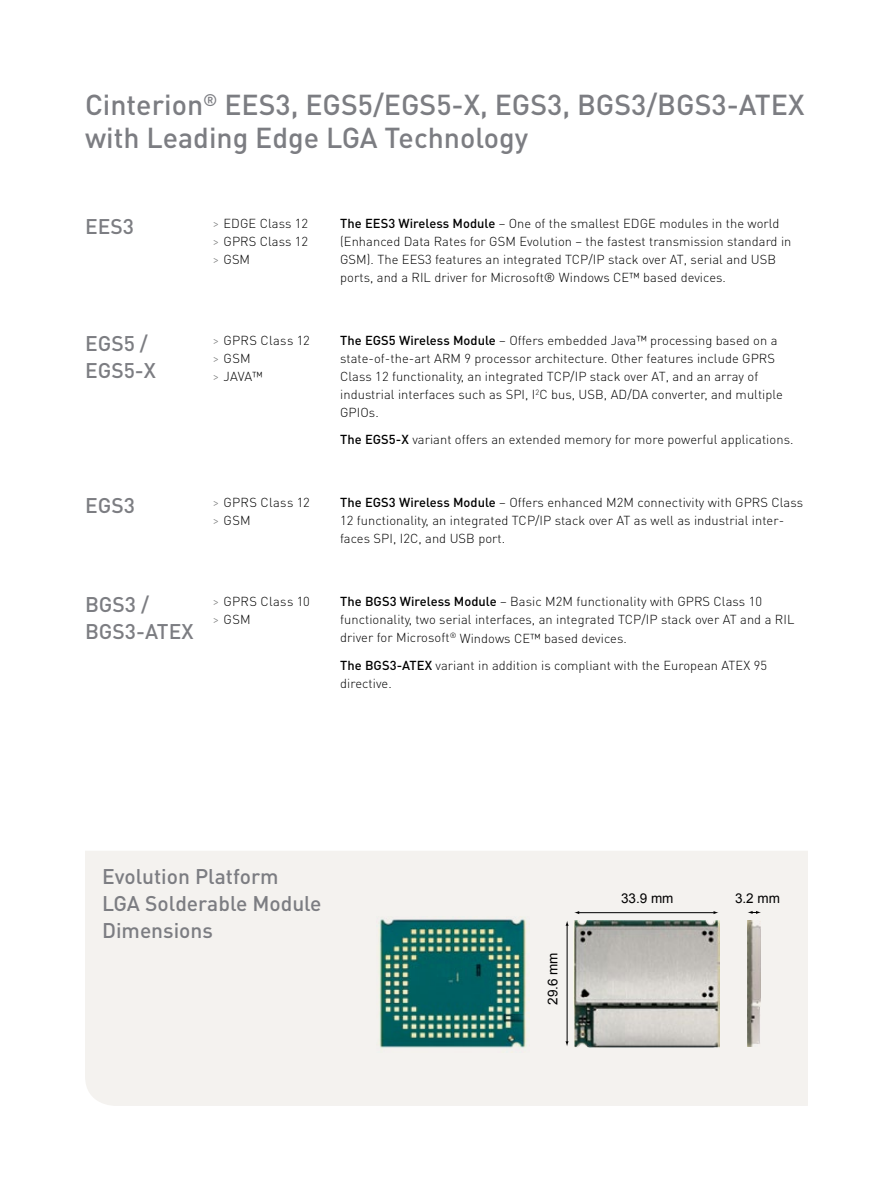
<style>
.page{position:relative;width:893px;height:1191px;background:#fff}
.page>*{position:absolute;margin:0;border:0;box-sizing:border-box;transform-origin:0 0}
.t1{font:500 28.5px/33px "DIN Pro";color:#7c7d82}
.t2{font:500 21px/27px "DIN Pro";color:#7c7d82}
.t3{font:13.5px "Arial";color:#000}
.t4{font:300 12.9px/18px "DIN Pro";letter-spacing:.005em;color:#000}
.t5{font:300 12.9px/18px "DIN Pro";letter-spacing:.025em;color:#000}
.s1{font-size:13.5px;color:#7c7d7d}
.s2{font-weight:500}
</style>
<div class="page">
<div style="left:85px;top:851px;width:723px;height:255px;background:#f4f2ef"></div>
<img style="left:573px;top:921px;width:147px;height:126px">
<img style="left:748px;top:921px;width:13px;height:125px">
<hr style="left:567px;top:925px;width:1px;height:117px;background:#000">
<svg style="left:566px;top:920px;width:3px;height:5px"></svg>
<svg style="left:565px;top:1041px;width:4px;height:5px"></svg>
<hr style="left:578px;top:912px;width:136px;height:1px;background:#000">
<svg style="left:713px;top:911px;width:6px;height:3px"></svg>
<svg style="left:574px;top:911px;width:5px;height:3px"></svg>
<svg style="left:747px;top:911px;width:14px;height:3px"></svg>
<img style="left:376px;top:916px;width:153px;height:136px">
<h1 class="t1" style="left:85px;top:87px;width:721px">Cinterion<sup>®</sup> EES3, EGS5/EGS5-X, EGS3, BGS3/BGS3-ATEX with Leading Edge LGA Technology</h1>
<h2 class="t2" style="left:85px;top:212px;width:50px">EES3</h2>
<h2 class="t2" style="left:85px;top:329px;width:72px">EGS5 /<br>EGS5-X</h2>
<p class="t4" style="left:213px;top:214px;width:97px;text-align:justify"><span class="s1">&gt;</span> EDGE Class 12 <span class="s1">&gt;</span> GPRS Class 12 <span class="s1">&gt;</span> GSM</p>
<p class="t4" style="left:213px;top:331px;width:99px"><span class="s1">&gt;</span> GPRS Class 12 <span class="s1">&gt;</span> GSM<br><span class="s1">&gt;</span> JAVA™</p>
<h2 class="t2" style="left:85px;top:491px;width:51px">EGS3</h2>
<p class="t5" style="left:213px;top:493px;width:99px"><span class="s1">&gt;</span> GPRS Class 12 <span class="s1">&gt;</span> GSM</p>
<h2 class="t2" style="left:85px;top:590px;width:110px">BGS3 /<br>BGS3-ATEX</h2>
<p class="t5" style="left:213px;top:592px;width:99px"><span class="s1">&gt;</span> GPRS Class 10 <span class="s1">&gt;</span> GSM</p>
<p class="t4" style="left:340px;top:214px;width:453px"><span class="s2">The EES3 Wireless Module</span> – One of the smallest EDGE modules in the world (Enhanced Data Rates for GSM Evolution – the fastest transmission standard in GSM). The EES3 features an integrated TCP/IP stack over AT, serial and USB ports, and a RIL driver for Microsoft® Windows CE™ based devices.</p>
<p class="t4" style="left:340px;top:331px;width:444px"><span class="s2">The EGS5 Wireless Module</span> – Offers embedded Java™ processing based on a state-of-the-art ARM 9 processor architecture. Other features include GPRS Class 12 functionality, an integrated TCP/IP stack over AT, and an array of industrial interfaces such as SPI, I<sup>2</sup>C bus, USB, AD/DA converter, and multiple GPIOs.</p>
<p class="t4" style="left:340px;top:430px;width:455px"><span class="s2">The EGS5-X</span> variant offers an extended memory for more powerful applications.</p>
<p class="t4" style="left:340px;top:493px;width:464px"><span class="s2">The EGS3 Wireless Module</span> – Offers enhanced M2M connectivity with GPRS Class<br>12 functionality, an integrated TCP/IP stack over AT as well as industrial inter&shy;faces SPI, I2C, and USB port.</p>
<p class="t4" style="left:340px;top:592px;width:456px"><span class="s2">The BGS3 Wireless Module</span> – Basic M2M functionality with GPRS Class 10 functionality, two serial interfaces, an integrated TCP/IP stack over AT and a RIL driver for Microsoft<sup>®</sup> Windows CE™ based devices.</p>
<p class="t4" style="left:340px;top:655px;width:428px"><span class="s2">The BGS3-ATEX</span> variant in addition is compliant with the European ATEX 95 directive.</p>
<h2 class="t2" style="left:102px;top:862px;width:221px">Evolution Platform<br>LGA Solderable Module<br>Dimensions</h2>
<p class="t3" style="left:544px;top:1004px;width:54px;rotate:-90deg">29.6 mm</p>
<p class="t3" style="left:621px;top:889px;width:54px">33.9 mm</p>
<p class="t3" style="left:735px;top:889px;width:47px">3.2 mm</p>
</div>
